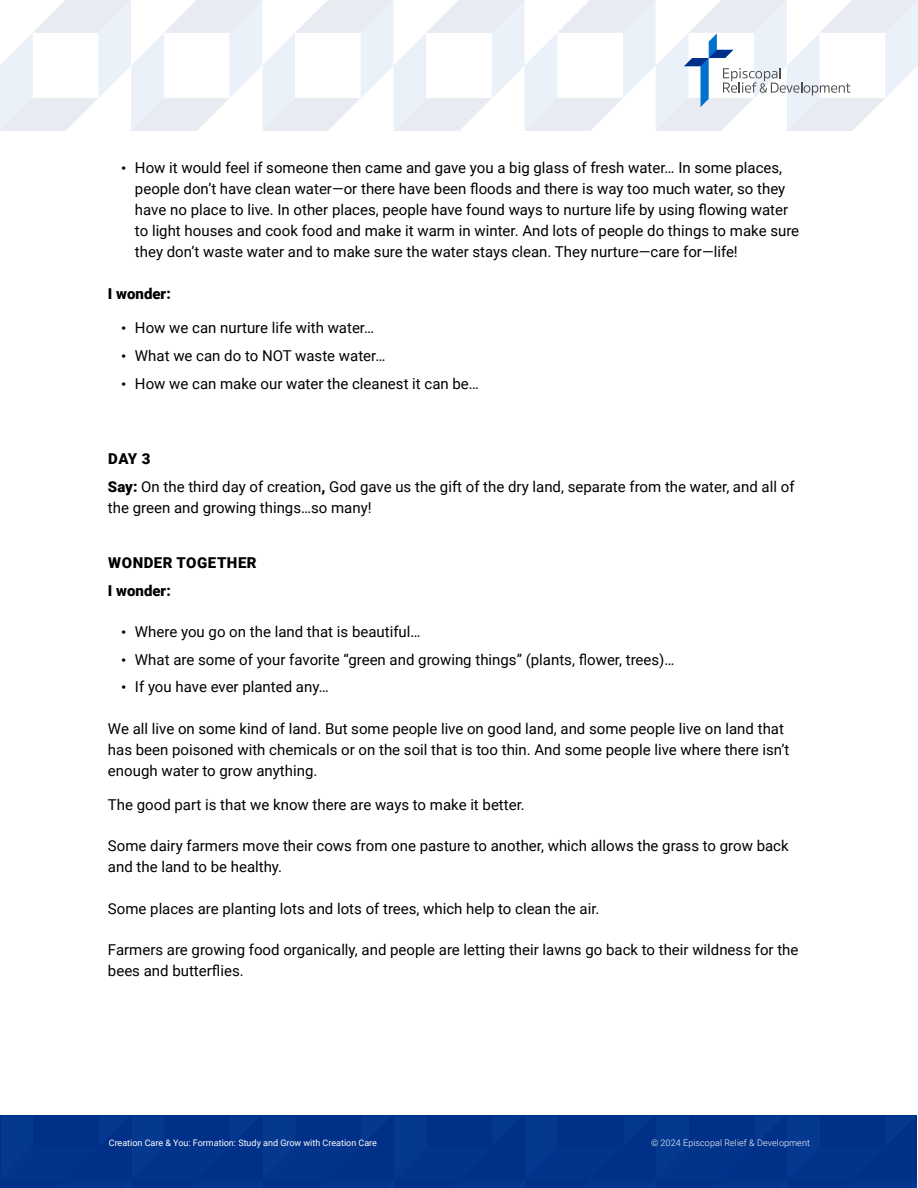
<style>
.page{position:relative;width:918px;height:1188px;background:#fff}
.page>*{position:absolute;margin:0;border:0;box-sizing:border-box;transform-origin:0 0}
.t1{font:15px/21px "Roboto";color:#000}
.t2{font:900 15px/27.8px "Roboto";letter-spacing:.03em;color:#000}
.t3{font:9px "Roboto";color:#fff}
.t4{font:300 9px "Roboto";letter-spacing:.01em;color:#fff}
.s1{font-family:"Source Serif Pro"}
.s2{font-weight:900}
</style>
<div class="page">
<div style="left:1px;top:1116px;width:917px;height:72px;background:#03348c"></div>
<svg style="left:0;top:0;width:918px;height:131px"></svg>
<p class="t1" style="left:135px;top:157px;width:666px;text-indent:-14px"><span class="s1">•</span> How it would feel if someone then came and gave you a big glass of fresh water… In some places, people don’t have clean water—or there have been floods and there is way too much water, so they have no place to live. In other places, people have found ways to nurture life by using flowing water to light houses and cook food and make it warm in winter. And lots of people do things to make sure they don’t waste water and to make sure the water stays clean. They nurture—care for—life!</p>
<p class="t2" style="left:108px;top:279px;width:64px">I wonder:</p>
<p class="t1" style="left:121px;top:317px;width:254px"><span class="s1">•</span> How we can nurture life with water…</p>
<p class="t1" style="left:121px;top:344px;width:265px"><span class="s1">•</span> What we can do to NOT waste water…</p>
<p class="t1" style="left:121px;top:372px;width:359px"><span class="s1">•</span> How we can make our water the cleanest it can be…</p>
<p class="t1" style="left:108px;top:444px;width:688px;line-height:27.8px"><span class="s2">DAY 3<br>Say:</span> On the third day of creation<span class="s2">,</span> God gave us the gift of the dry land, separate from the water, and all of</p>
<p class="t1" style="left:108px;top:497px;width:265px">the green and growing things…so many!</p>
<p class="t2" style="left:108px;top:548px;width:150px">WONDER TOGETHER<br>I wonder:</p>
<p class="t1" style="left:121px;top:620px;width:301px"><span class="s1">•</span> Where you go on the land that is beautiful…</p>
<p class="t1" style="left:121px;top:648px;width:555px"><span class="s1">•</span> What are some of your favorite “green and growing things” (plants, flower, trees)…</p>
<p class="t1" style="left:121px;top:676px;width:209px"><span class="s1">•</span> If you have ever planted any…</p>
<p class="t1" style="left:108px;top:717px;width:683px">We all live on some kind of land. But some people live on good land, and some people live on land that has been poisoned with chemicals or on the soil that is too thin. And some people live where there isn’t enough water to grow anything.</p>
<p class="t1" style="left:108px;top:794px;width:418px">The good part is that we know there are ways to make it better.</p>
<p class="t1" style="left:108px;top:835px;width:682px">Some dairy farmers move their cows from one pasture to another, which allows the grass to grow back and the land to be healthy.</p>
<p class="t1" style="left:108px;top:897px;width:493px">Some places are planting lots and lots of trees, which help to clean the air.</p>
<p class="t1" style="left:108px;top:938px;width:692px">Farmers are growing food organically, and people are letting their lawns go back to their wildness for the bees and butterflies.</p>
<p class="t3" style="left:109px;top:1136px;width:270px">Creation Care &amp; You: Formation: Study and Grow with Creation Care</p>
<p class="t4" style="left:651px;top:1136px;width:160px">© 2024 Episcopal Relief &amp; Development</p>
</div>
